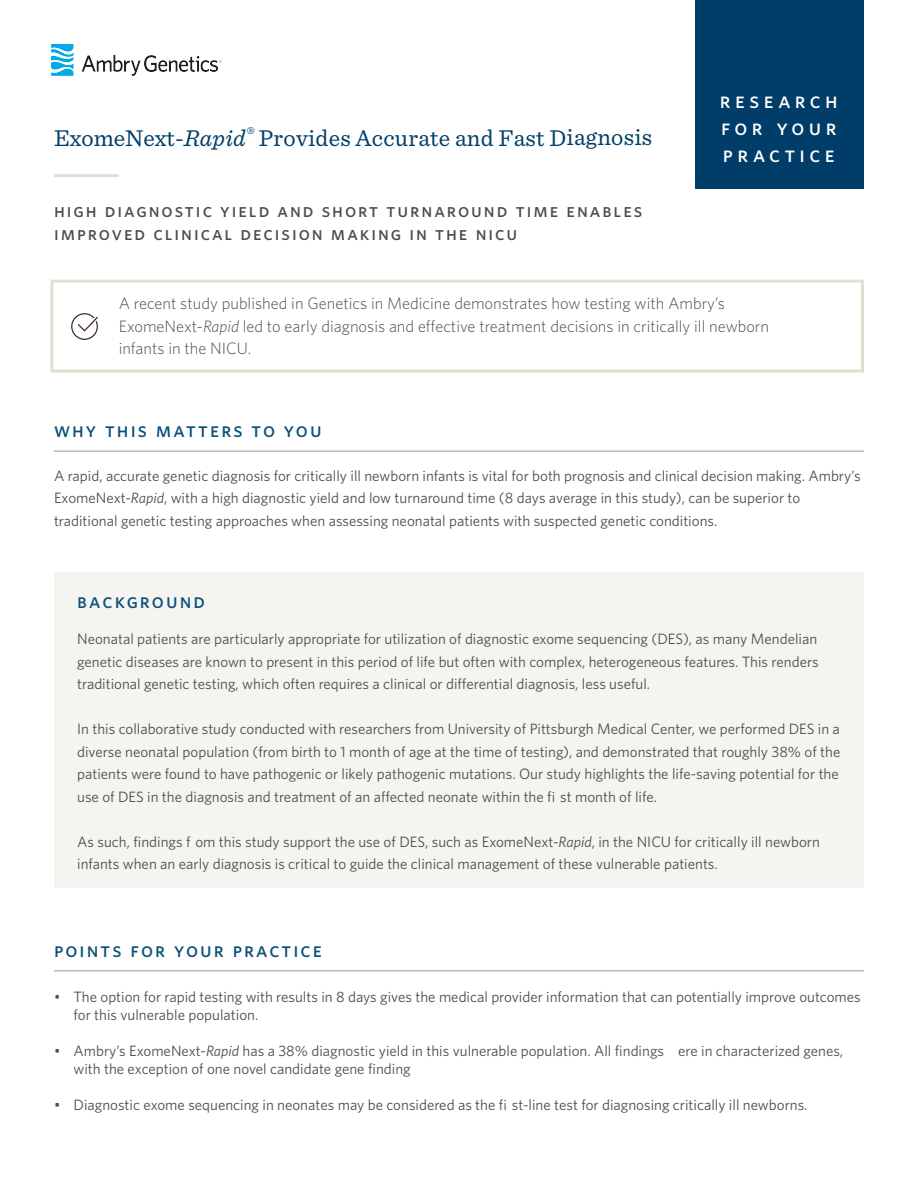
<style>
.page{position:relative;width:918px;height:1188px;background:#fff}
.page>*{position:absolute;margin:0;border:0;box-sizing:border-box;transform-origin:0 0}
.t1{font:24px "Sentinel";letter-spacing:.01em;color:#003e69}
.Titles{font:22.5px/27px "Whitney Medium SC";letter-spacing:.195em;color:#fff;text-align:justify}
.t2{font:21px "Whitney Medium SC";letter-spacing:.1em;color:#0a5079}
.t3{font:19.5px/22.5px "Whitney Medium SC";letter-spacing:.1em;color:#4b4c4d}
.t4{font:300 16.5px/22.5px "Whitney";color:#4b4c4d}
.t5{font:15px/22.5px "Whitney";color:#4b4c4d}
.s1{font-style:italic}
</style>
<div class="page">
<div style="left:54px;top:572px;width:810px;height:315px;background:#f6f4f1"></div>
<hr style="left:54px;top:174px;width:65px;height:3px;background:#e6ddd2">
<div style="left:695px;top:0;width:169px;height:189px;background:#003e69"></div>
<hr style="left:54px;top:451px;width:810px;height:1px;background:#939598">
<svg style="left:71px;top:313px;width:27px;height:27px"></svg>
<div style="left:50px;top:280px;width:814px;height:93px;border:3px solid #e6ddd2"></div>
<hr style="left:54px;top:970px;width:810px;height:1px;background:#939598">
<img style="left:51px;top:45px;width:171px;height:30px">
<p class="t1" style="left:54px;top:119px;width:600px">ExomeNext-<span class="s1">Rapid</span><sup>®</sup> Provides Accurate and Fast Diagnosis</p>
<p class="t3" style="left:54px;top:199px;width:590px">high diagnostic yield and short turnaround time enables improved clinical decision making in the nicu</p>
<p class="Titles" style="left:720px;top:86px;width:119px">research for your practice</p>
<p class="t4" style="left:119px;top:292px;width:652px">A recent study published in Genetics in Medicine demonstrates how testing with Ambry’s<br>ExomeNext-<span class="s1">Rapid</span> led to early diagnosis and effective treatment decisions in critically ill newborn infants in the NICU.</p>
<p class="t2" style="left:54px;top:417px;width:269px">why this matters to you</p>
<p class="t5" style="left:54px;top:464px;width:808px">A rapid, accurate genetic diagnosis for critically ill newborn infants is vital for both prognosis and clinical decision making. Ambry’s<br>ExomeNext-<span class="s1">Rapid</span>, with a high diagnostic yield and low turnaround time (8 days average in this study), can be superior to traditional genetic testing approaches when assessing neonatal patients with suspected genetic conditions.</p>
<p class="t2" style="left:77px;top:589px;width:129px">background</p>
<p class="t5" style="left:77px;top:628px;width:743px;text-align:justify">Neonatal patients are particularly appropriate for utilization of diagnostic exome sequencing (DES), as many Mendelian genetic diseases are known to present in this period of life but often with complex, heterogeneous features. This renders traditional genetic testing, which often requires a clinical or differential diagnosis, less useful.</p>
<p class="t5" style="left:77px;top:718px;width:765px;text-align:justify">In this collaborative study conducted with researchers from University of Pittsburgh Medical Center, we performed DES in a diverse neonatal population (from birth to 1 month of age at the time of testing), and demonstrated that roughly 38% of the patients were found to have pathogenic or likely pathogenic mutations. Our study highlights the life-saving potential for the use of DES in the diagnosis and treatment of an affected neonate within the fi st month of life.</p>
<p class="t5" style="left:77px;top:830px;width:744px">As such, findings f om this study support the use of DES, such as ExomeNext-<span class="s1">Rapid</span>, in the NICU for critically ill newborn infants when an early diagnosis is critical to guide the clinical management of these vulnerable patients.</p>
<p class="t2" style="left:54px;top:937px;width:270px">points for your practice</p>
<p class="t5" style="left:74px;top:987px;width:789px;line-height:18px;text-indent:-20px">• The option for rapid testing with results in 8 days gives the medical provider information that can potentially improve outcomes for this vulnerable population.</p>
<p class="t5" style="left:74px;top:1041px;width:771px;line-height:18px;text-indent:-20px">• Ambry’s ExomeNext-<span class="s1">Rapid</span> has a 38% diagnostic yield in this vulnerable population. All findings ere in characterized genes, with the exception of one novel candidate gene finding</p>
<p class="t5" style="left:54px;top:1093px;width:755px">• Diagnostic exome sequencing in neonates may be considered as the fi st-line test for diagnosing critically ill newborns.</p>
</div>
